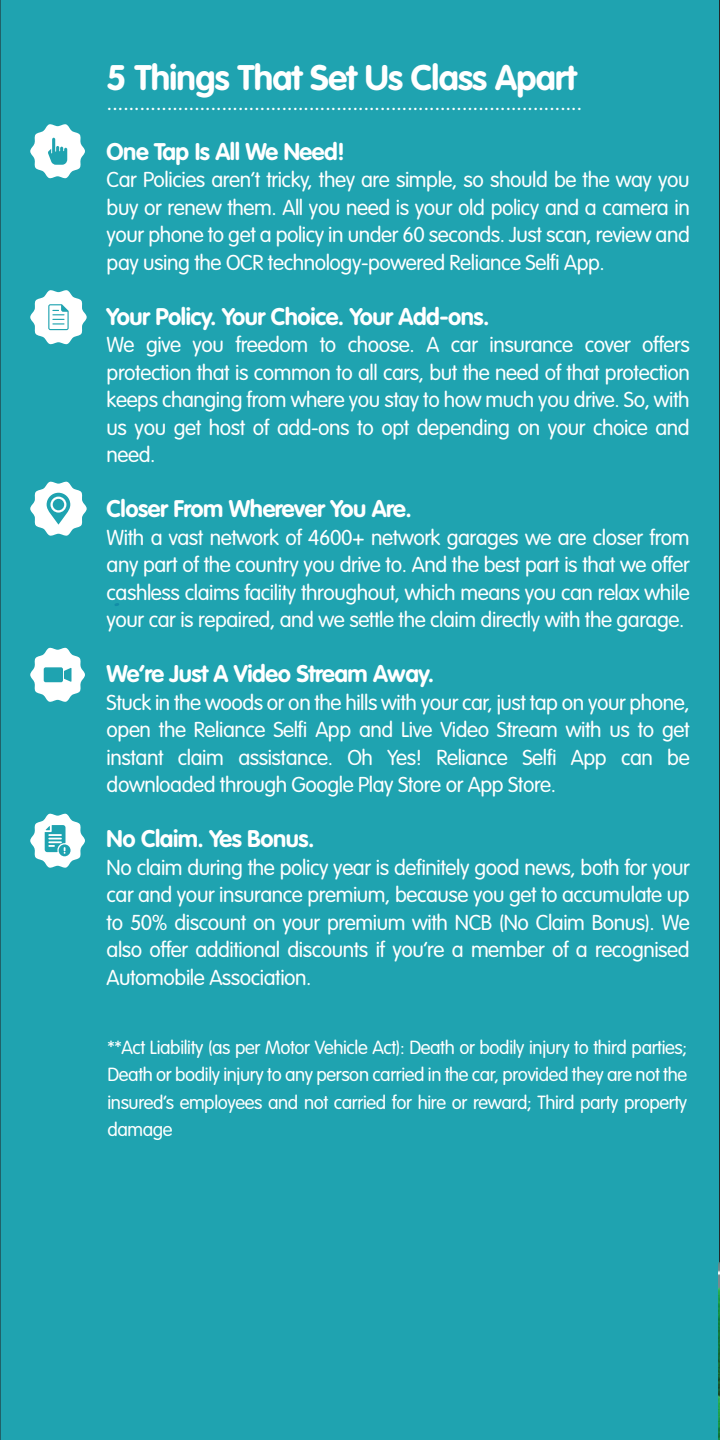
<style>
.page{position:relative;width:720px;height:1440px;background:#1fa3b0}
.page>*{position:absolute;margin:0;border:0;box-sizing:border-box;transform-origin:0 0}
.t1{font:700 35px "VAG Rounded Std";letter-spacing:-.02em;color:#fff}
.t2{font:700 23.75px "VAG Rounded Std";letter-spacing:-.02em;color:#fff}
.t3{font:300 23.75px "VAG Rounded Std";color:#fff}
.t4{font:300 21.25px/27.5px "VAG Rounded Std";letter-spacing:-.02em;color:#fff;text-align:justify}
.t5{font:300 18.75px/27.5px "VAG Rounded Std";letter-spacing:-.02em;color:#fff;text-align:justify}
</style>
<div class="page">
<hr style="left:719px;top:0;width:1px;height:1440px;background:#231f20">
<hr style="left:0;top:0;width:1px;height:1440px;background:#231f20">
<svg style="left:30px;top:647px;width:55px;height:55px"></svg>
<svg style="left:30px;top:481px;width:57px;height:55px"></svg>
<svg style="left:30px;top:813px;width:55px;height:55px"></svg>
<svg style="left:30px;top:124px;width:55px;height:55px"></svg>
<svg style="left:30px;top:290px;width:57px;height:55px"></svg>
<img style="left:718px;top:1261px;width:2px;height:179px">
<h1 class="t1" style="left:107px;top:57px;width:472px">5 Things That Set Us Class Apart</h1>
<p class="t3" style="left:107px;top:88px;width:477px">.......................................................................................</p>
<p class="t2" style="left:107px;top:137px;width:240px">One Tap Is All We Need!</p>
<p class="t4" style="left:107px;top:167px;width:585px">Car Policies aren’t tricky, they are simple, so should be the way you buy or renew them. All you need is your old policy and a camera in your phone to get a policy in under 60 seconds. Just scan, review and pay using the OCR technology-powered Reliance Selfi App.</p>
<p class="t2" style="left:107px;top:302px;width:385px">Your Policy. Your Choice. Your Add-ons.</p>
<p class="t4" style="left:107px;top:332px;width:585px">We give you freedom to choose. A car insurance cover offers protection that is common to all cars, but the need of that protection keeps changing from where you stay to how much you drive. So, with us you get host of add-ons to opt depending on your choice and need.</p>
<p class="t2" style="left:107px;top:495px;width:307px">Closer From Wherever You Are.</p>
<p class="t4" style="left:107px;top:524px;width:585px">With a vast network of 4600+ network garages we are closer from any part of the country you drive to. And the best part is that we offer cashless claims facility throughout, which means you can relax while your car is repaired, and we settle the claim directly with the garage.</p>
<p class="t2" style="left:107px;top:660px;width:329px">We’re Just A Video Stream Away.</p>
<p class="t4" style="left:107px;top:689px;width:585px">Stuck in the woods or on the hills with your car, just tap on your phone, open the Reliance Selfi App and Live Video Stream with us to get instant claim assistance. Oh Yes! Reliance Selfi App can be downloaded through Google Play Store or App Store.</p>
<p class="t2" style="left:107px;top:825px;width:209px">No Claim. Yes Bonus.</p>
<p class="t4" style="left:107px;top:854px;width:585px">No claim during the policy year is definitely good news, both for your car and your insurance premium, because you get to accumulate up to 50% discount on your premium with NCB (No Claim Bonus). We also offer additional discounts if you’re a member of a recognised Automobile Association.</p>
<p class="t5" style="left:108px;top:1034px;width:581px">**Act Liability (as per Motor Vehicle Act): Death or bodily injury to third parties; Death or bodily injury to any person carried in the car, provided they are not the insured’s employees and not carried for hire or reward; Third party property damage</p>
</div>
